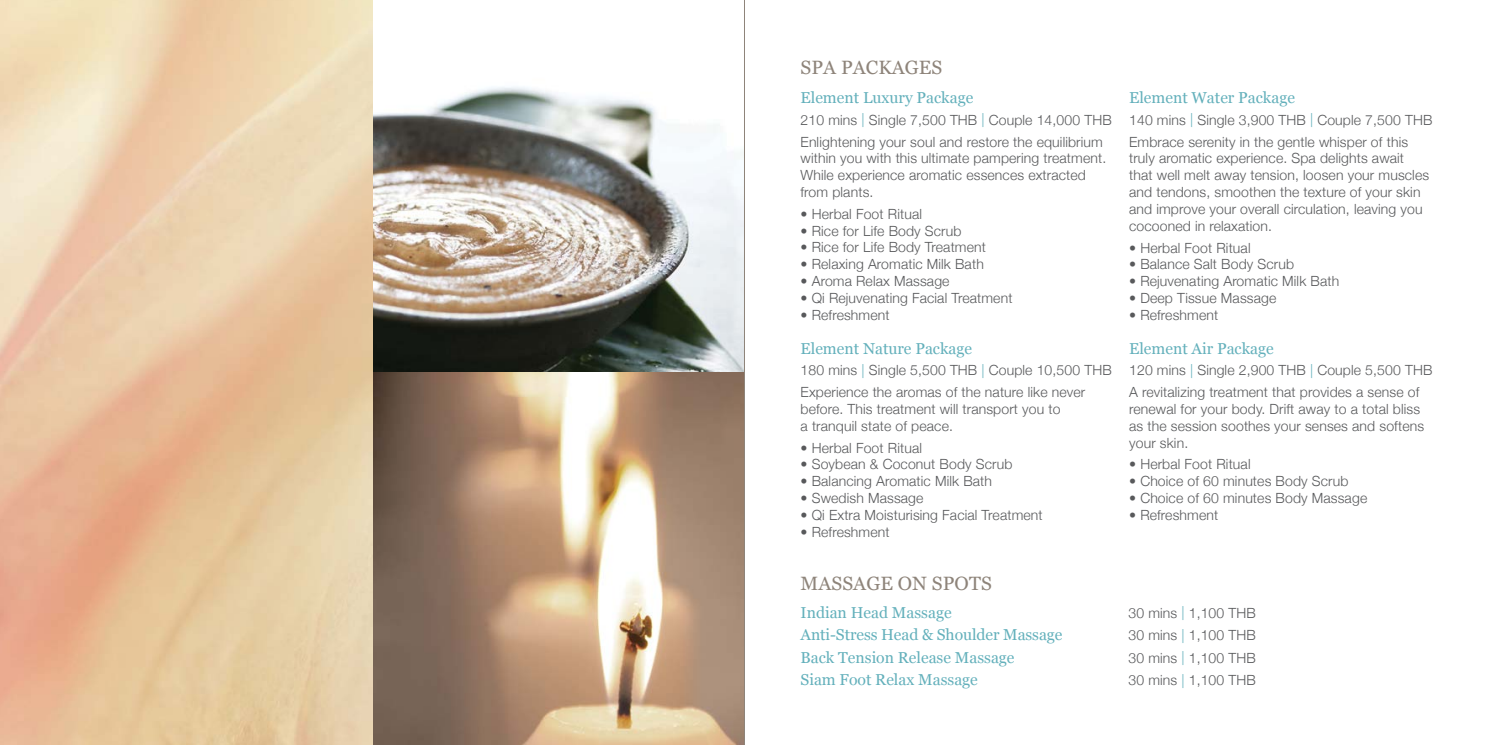
<style>
.page{position:relative;width:1489px;height:745px;background:#fff}
.page>*{position:absolute;margin:0;border:0;box-sizing:border-box;transform-origin:0 0}
.t1{font:19.25px "Georgia";letter-spacing:.005em;color:#8e847a}
.t2{font:15.75px "Georgia";color:#63b0bb}
.t3{font:300 14px/16.8px "Helvetica Neue";letter-spacing:.01em;color:#58595b}
.s1{color:#63b0bb}
</style>
<div class="page">
<img style="left:0;top:0;width:744px;height:744px">
<hr style="left:744px;top:0;width:1px;height:744px;background:#8e847a">
<h1 class="t1" style="left:800px;top:53px;width:143px">SPA PACKAGES</h1>
<p class="t2" style="left:800px;top:86px;width:174px">Element Luxury Package</p>
<p class="t3" style="left:800px;top:108px;width:312px;line-height:21.7px">210 mins <span class="s1">|</span> Single 7,500 THB <span class="s1">|</span> Couple 14,000 THB<br>Enlightening your soul and restore the equilibrium</p>
<p class="t3" style="left:800px;top:149px;width:307px">within you with this ultimate pampering treatment.<br>While experience aromatic essences extracted from plants.</p>
<p class="t3" style="left:800px;top:204px;width:123px">• Herbal Foot Ritual</p>
<p class="t3" style="left:800px;top:221px;width:162px">• Rice for Life Body Scrub</p>
<p class="t3" style="left:800px;top:238px;width:187px">• Rice for Life Body Treatment</p>
<p class="t3" style="left:800px;top:255px;width:185px">• Relaxing Aromatic Milk Bath</p>
<p class="t3" style="left:800px;top:271px;width:150px">• Aroma Relax Massage</p>
<p class="t3" style="left:800px;top:288px;width:213px">• Qi Rejuvenating Facial Treatment</p>
<p class="t3" style="left:800px;top:305px;width:91px">• Refreshment</p>
<p class="t2" style="left:800px;top:336px;width:173px">Element Nature Package</p>
<p class="t3" style="left:800px;top:358px;width:312px;line-height:21.7px">180 mins <span class="s1">|</span> Single 5,500 THB <span class="s1">|</span> Couple 10,500 THB<br>Experience the aromas of the nature like never</p>
<p class="t3" style="left:800px;top:399px;width:261px">before. This treatment will transport you to a tranquil state of peace.</p>
<p class="t3" style="left:800px;top:438px;width:123px">• Herbal Foot Ritual</p>
<p class="t3" style="left:800px;top:454px;width:213px">• Soybean &amp; Coconut Body Scrub</p>
<p class="t3" style="left:800px;top:471px;width:193px">• Balancing Aromatic Milk Bath</p>
<p class="t3" style="left:800px;top:488px;width:124px">• Swedish Massage</p>
<p class="t3" style="left:800px;top:505px;width:244px">• Qi Extra Moisturising Facial Treatment</p>
<p class="t3" style="left:800px;top:522px;width:91px">• Refreshment</p>
<p class="t2" style="left:1129px;top:86px;width:167px">Element Water Package</p>
<p class="t3" style="left:1129px;top:108px;width:305px;line-height:21.7px">140 mins <span class="s1">|</span> Single 3,900 THB <span class="s1">|</span> Couple 7,500 THB<br>Embrace serenity in the gentle whisper of this</p>
<p class="t3" style="left:1129px;top:149px;width:301px">truly aromatic experience. Spa delights await that well melt away tension, loosen your muscles and tendons, smoothen the texture of your skin and improve your overall circulation, leaving you cocooned in relaxation.</p>
<p class="t3" style="left:1129px;top:238px;width:123px">• Herbal Foot Ritual</p>
<p class="t3" style="left:1129px;top:255px;width:166px">• Balance Salt Body Scrub</p>
<p class="t3" style="left:1129px;top:271px;width:211px">• Rejuvenating Aromatic Milk Bath</p>
<p class="t3" style="left:1129px;top:288px;width:149px">• Deep Tissue Massage</p>
<p class="t3" style="left:1129px;top:305px;width:91px">• Refreshment</p>
<p class="t2" style="left:1129px;top:336px;width:146px">Element Air Package</p>
<p class="t3" style="left:1129px;top:358px;width:305px;line-height:21.7px">120 mins <span class="s1">|</span> Single 2,900 THB <span class="s1">|</span> Couple 5,500 THB<br>A revitalizing treatment that provides a sense of</p>
<p class="t3" style="left:1129px;top:399px;width:296px">renewal for your body. Drift away to a total bliss as the session soothes your senses and softens your skin.</p>
<p class="t3" style="left:1129px;top:454px;width:123px">• Herbal Foot Ritual</p>
<p class="t3" style="left:1129px;top:471px;width:221px">• Choice of 60 minutes Body Scrub</p>
<p class="t3" style="left:1129px;top:488px;width:239px">• Choice of 60 minutes Body Massage</p>
<p class="t3" style="left:1129px;top:505px;width:91px">• Refreshment</p>
<h1 class="t1" style="left:800px;top:569px;width:193px">MASSAGE ON SPOTS</h1>
<p class="t2" style="left:800px;top:600px;width:153px">Indian Head Massage</p>
<p class="t3" style="left:1128px;top:603px;width:129px">30 mins <span class="s1">|</span> 1,100 THB</p>
<p class="t2" style="left:800px;top:623px;width:263px">Anti-Stress Head &amp; Shoulder Massage</p>
<p class="t3" style="left:1128px;top:625px;width:129px">30 mins <span class="s1">|</span> 1,100 THB</p>
<p class="t2" style="left:800px;top:645px;width:215px">Back Tension Release Massage</p>
<p class="t3" style="left:1128px;top:648px;width:129px">30 mins <span class="s1">|</span> 1,100 THB</p>
<p class="t2" style="left:800px;top:668px;width:179px">Siam Foot Relax Massage</p>
<p class="t3" style="left:1128px;top:670px;width:129px">30 mins <span class="s1">|</span> 1,100 THB</p>
</div>
